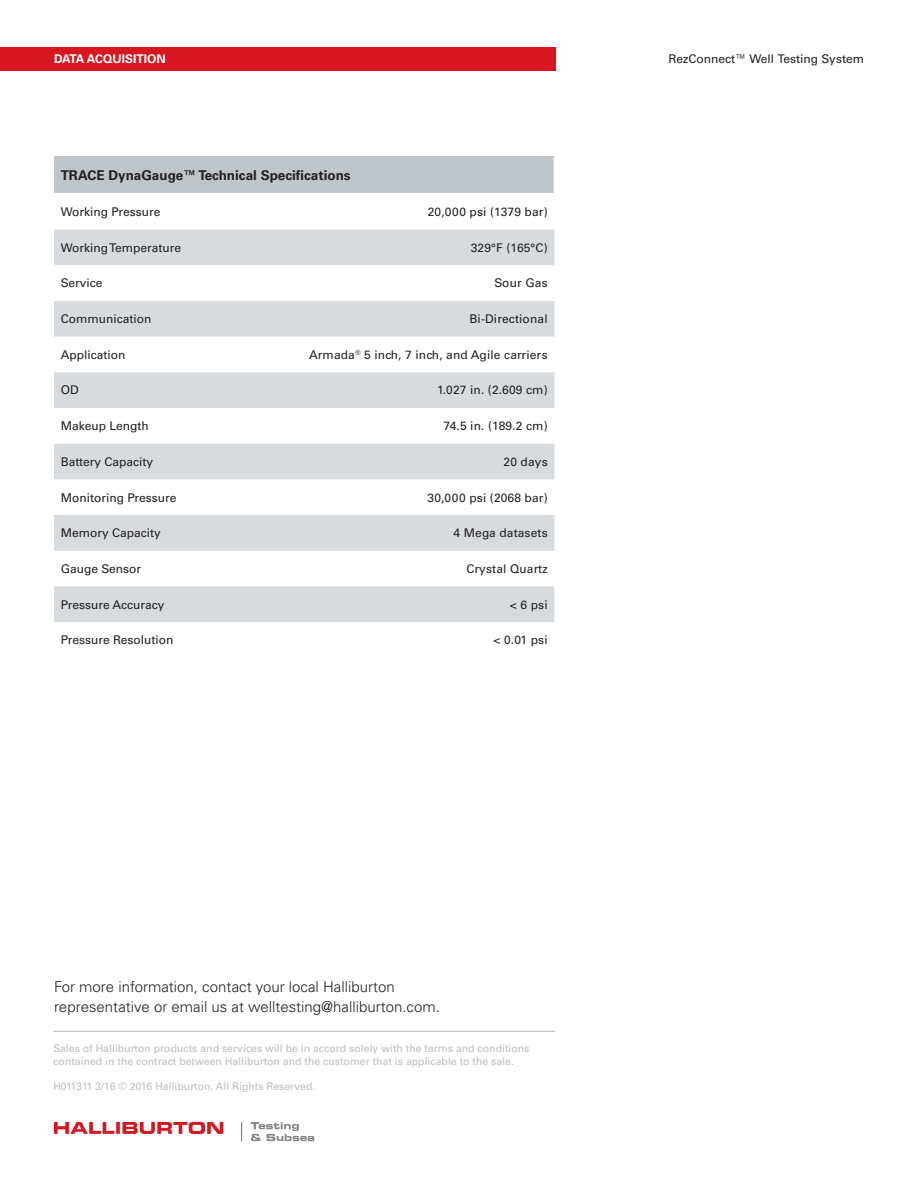
<style>
.page{position:relative;width:918px;height:1188px;background:#fff}
.page>*{position:absolute;margin:0;border:0;box-sizing:border-box;transform-origin:0 0}
.t1{font:300 15px/19.5px "Univers LT Std";color:#231f20}
.Table_Header__9pt__F{font:700 13.5px "Univers LT Std";color:#231f20}
.Data__8pt__Flush_Rig{font:12px "Univers LT Std";letter-spacing:.01em;color:#231f20}
.Data__8pt__Flush_Lef{font:12px "Univers LT Std";color:#231f20}
.t2{font:700 12px "Univers LT Std";color:#fff}
.t3{font:10.5px/12.6px "Univers LT Std";color:#bcbdc0}
</style>
<div class="page">
<div style="left:54px;top:157px;width:500px;height:36px;background:#c0c5c9"></div>
<svg style="left:54px;top:230px;width:500px;height:392px;fill:#d7dbde"></svg>
<div style="left:0;top:47px;width:555px;height:23px;background:#d7171f"></div>
<hr style="left:53px;top:1031px;width:502px;height:1px;background:#bcbdc0">
<svg style="left:54px;top:1122px;width:169px;height:12px"></svg>
<svg style="left:251px;top:1122px;width:63px;height:19px"></svg>
<svg style="left:241px;top:1122px;width:1px;height:19px"></svg>
<p class="t2" style="left:54px;top:51px;width:119px">LEVEL 1 CAPAB LITY</p>
<p class="Data__8pt__Flush_Rig" style="left:669px;top:51px;width:197px">RezConnect™ Well Testing System</p>
<p class="Table_Header__9pt__F" style="left:61px;top:167px;width:291px">TRACE DynaGauge™ Technical Specifications</p>
<p class="Data__8pt__Flush_Lef" style="left:61px;top:204px;width:101px">Working Pressure</p>
<p class="Data__8pt__Flush_Rig" style="left:428px;top:204px;width:121px">20,000 psi (1379 bar)</p>
<p class="Data__8pt__Flush_Lef" style="left:61px;top:240px;width:122px">Working Temperature</p>
<p class="Data__8pt__Flush_Rig" style="left:471px;top:240px;width:78px">329°F (165°C)</p>
<p class="Data__8pt__Flush_Lef" style="left:61px;top:276px;width:43px">Service</p>
<p class="Data__8pt__Flush_Rig" style="left:494px;top:276px;width:55px">Sour Gas</p>
<p class="Data__8pt__Flush_Lef" style="left:61px;top:312px;width:92px">Communication</p>
<p class="Data__8pt__Flush_Rig" style="left:469px;top:312px;width:80px">Bi-Directional</p>
<p class="Data__8pt__Flush_Lef" style="left:61px;top:347px;width:66px">Application</p>
<p class="Data__8pt__Flush_Rig" style="left:309px;top:347px;width:240px">Armada<sup>®</sup> 5 inch, 7 inch, and Agile carriers</p>
<p class="Data__8pt__Flush_Lef" style="left:61px;top:383px;width:19px">OD</p>
<p class="Data__8pt__Flush_Rig" style="left:437px;top:383px;width:112px">1.027 in. (2.609 cm)</p>
<p class="Data__8pt__Flush_Lef" style="left:61px;top:419px;width:90px">Makeup Length</p>
<p class="Data__8pt__Flush_Rig" style="left:444px;top:419px;width:106px">74.5 in. (189.2 cm)</p>
<p class="Data__8pt__Flush_Lef" style="left:61px;top:455px;width:94px">Battery Capacity</p>
<p class="Data__8pt__Flush_Rig" style="left:504px;top:455px;width:46px">20 days</p>
<p class="Data__8pt__Flush_Lef" style="left:61px;top:490px;width:117px">Monitoring Pressure</p>
<p class="Data__8pt__Flush_Rig" style="left:428px;top:490px;width:122px">30,000 psi (2068 bar)</p>
<p class="Data__8pt__Flush_Lef" style="left:61px;top:526px;width:102px">Memory Capacity</p>
<p class="Data__8pt__Flush_Rig" style="left:454px;top:526px;width:96px">4 Mega datasets</p>
<p class="Data__8pt__Flush_Lef" style="left:61px;top:562px;width:82px">Gauge Sensor</p>
<p class="Data__8pt__Flush_Rig" style="left:466px;top:562px;width:83px">Crystal Quartz</p>
<p class="Data__8pt__Flush_Lef" style="left:61px;top:597px;width:105px">Pressure Accuracy</p>
<p class="Data__8pt__Flush_Rig" style="left:510px;top:597px;width:39px">&lt; 6 psi</p>
<p class="Data__8pt__Flush_Lef" style="left:61px;top:633px;width:114px">Pressure Resolution</p>
<p class="Data__8pt__Flush_Rig" style="left:494px;top:633px;width:56px">&lt; 0.01 psi</p>
<p class="t1" style="left:54px;top:977px;width:387px">For more information, contact your local Halliburton representative or email us at welltesting@halliburton.com.</p>
<p class="t3" style="left:53px;top:1042px;width:478px">Sales of Halliburton products and services will be in accord solely with the terms and conditions contained in the contract between Halliburton and the customer that is applicable to the sale.</p>
<p class="t3" style="left:53px;top:1080px;width:264px">H011311 3/16 © 2016 Halliburton. All Rights Reserved.</p>
</div>
